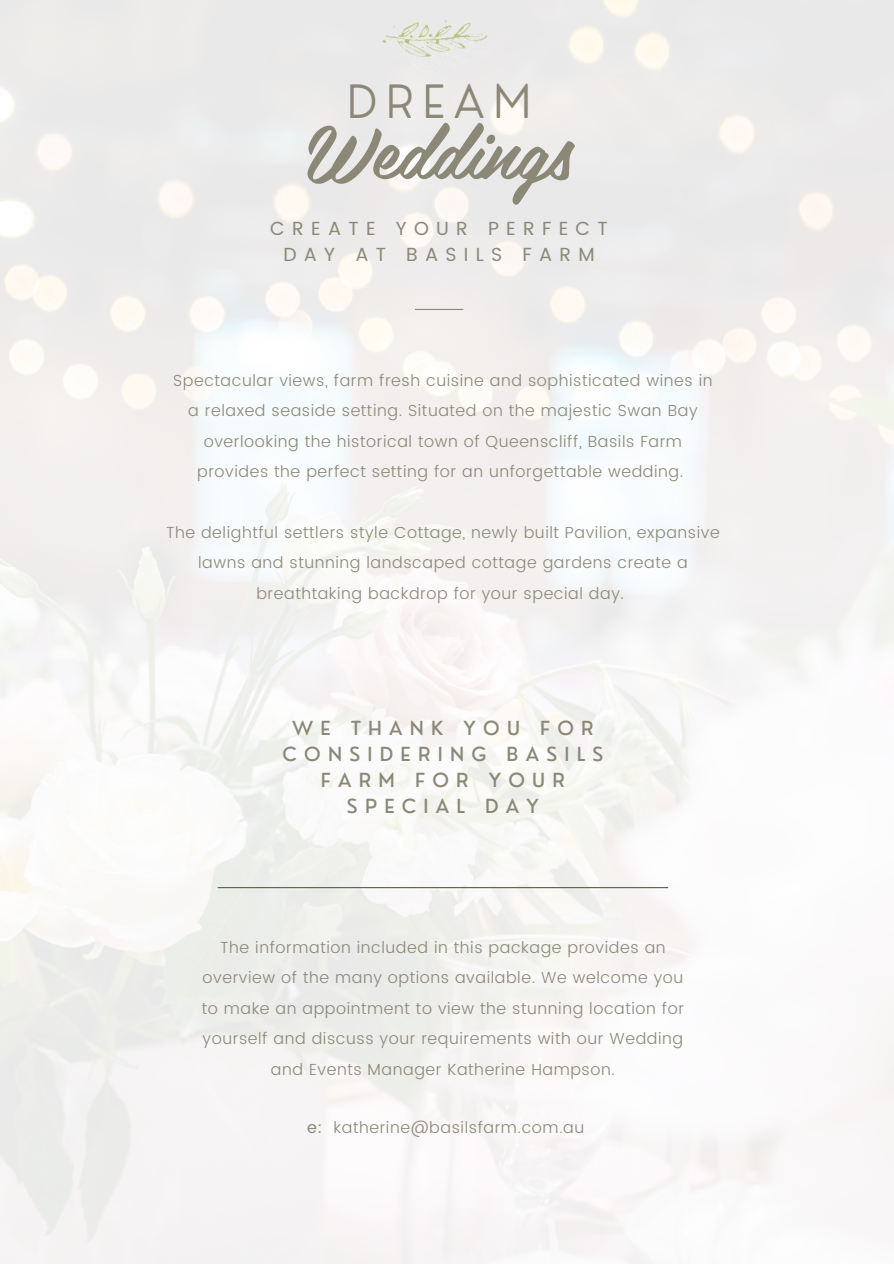
<style>
.page{position:relative;width:894px;height:1264px;background:#fff}
.page>*{position:absolute;margin:0;border:0;box-sizing:border-box;transform-origin:0 0}
.t1{font:75.6px "Belinda";color:#8c8877}
.t2{font:300 44.7px "Nourd";letter-spacing:.205em;color:#8c8877}
.t3{font:500 18.9px/25.8px "Nourd";letter-spacing:.385em;color:#8c8877;text-align:center}
.t4{font:18.9px/25.8px "Poppins";letter-spacing:.385em;color:#8c8877;text-align:center}
.t5{font:300 16.05px/30.3px "Poppins";letter-spacing:.035em;color:#8c8877;text-align:center}
.s1{font-weight:400}
</style>
<div class="page">
<img style="left:0;top:0;width:893px;height:1263px">
<hr style="left:415px;top:309px;width:48px;height:1px;background:#8c8877">
<hr style="left:218px;top:887px;width:449px;height:1px;background:#50653d">
<div style="left:376px;top:27px;width:141px;height:63px;background:#edebea"></div>
<img style="left:362px;top:7px;width:153px;height:69px">
<p class="t2" style="left:347px;top:73px;width:185px">DREAM</p>
<p class="t1" style="left:305px;top:122px;width:268px">Weddings</p>
<h2 class="t4" style="left:270px;top:215px;width:339px">CREATE YOUR PERFECT<br>DAY AT BASILS FARM</h2>
<h1 class="t5" style="left:173px;top:365px;width:541px">Spectacular views, farm fresh cuisine and sophisticated wines in a relaxed seaside setting. Situated on the majestic Swan Bay overlooking the historical town of Queenscliff, Basils Farm provides the perfect setting for an unforgettable wedding.</h1>
<h4 class="t5" style="left:166px;top:517px;width:555px">The delightful settlers style Cottage, newly built Pavilion, expansive lawns and stunning landscaped cottage gardens create a breathtaking backdrop for your special day.</h4>
<h3 class="t3" style="left:282px;top:715px;width:322px">WE THANK YOU FOR<br>CONSIDERING BASILS<br>FARM FOR YOUR<br>SPECIAL DAY</h3>
<p class="t5" style="left:202px;top:932px;width:483px">The information included in this package provides an overview of the many options available. We welcome you to make an appointment to view the stunning location for yourself and discuss your requirements with our Wedding and Events Manager Katherine Hampson.</p>
<p class="t5" style="left:307px;top:1112px;width:279px"><span class="s1">e:</span> katherine@basilsfarm.com.au</p>
</div>
